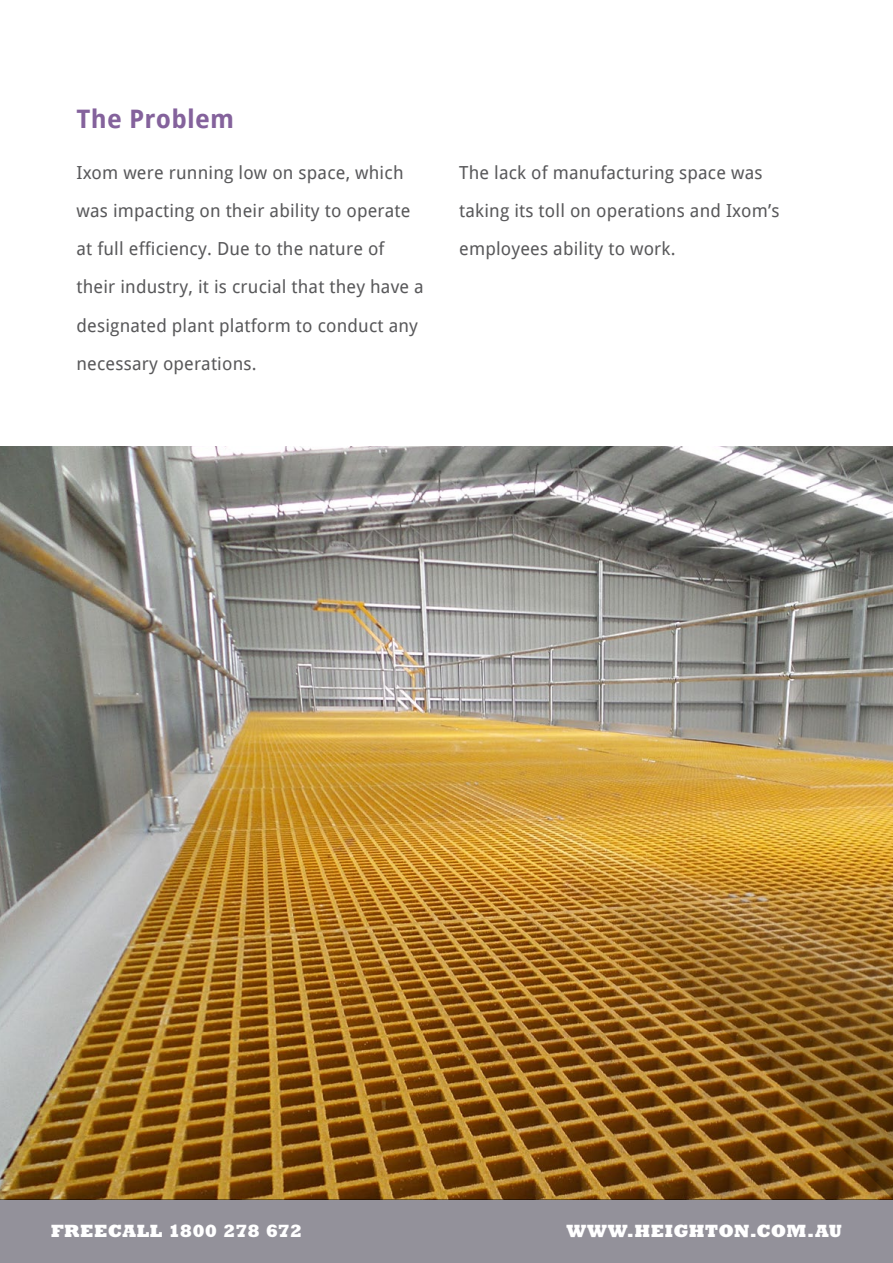
<style>
.page{position:relative;width:893px;height:1263px;background:#fff}
.page>*{position:absolute;margin:0;border:0;box-sizing:border-box;transform-origin:0 0}
.t1{font:700 25.5px "Droid Sans";letter-spacing:.01em;color:#84629c}
.t2{font:18px/38.2px "Droid Sans";letter-spacing:.01em;color:#58585a}
.t3{font:800 18px "Rockwell Std";letter-spacing:.01em;color:#fff}
</style>
<div class="page">
<img style="left:0;top:446px;width:893px;height:753px">
<svg style="left:549px;top:855px;width:344px;height:344px;background:#956624"></svg>
<div style="left:0;top:1199px;width:893px;height:64px;background:#93919a"></div>
<h1 class="t1" style="left:77px;top:104px;width:159px">The Problem</h1>
<p class="t2" style="left:77px;top:153px;width:349px">Ixom were running low on space, which was impacting on their ability to operate at full efficiency. Due to the nature of their industry, it is crucial that they have a designated plant platform to conduct any necessary operations.</p>
<p class="t2" style="left:459px;top:153px;width:322px">The lack of manufacturing space was taking its toll on operations and Ixom’s employees ability to work.</p>
<p class="t3" style="left:51px;top:1220px;width:253px">FREECALL 1800 278 672</p>
<p class="t3" style="left:566px;top:1220px;width:277px">WWW.HEIGHTON.COM.AU</p>
</div>
